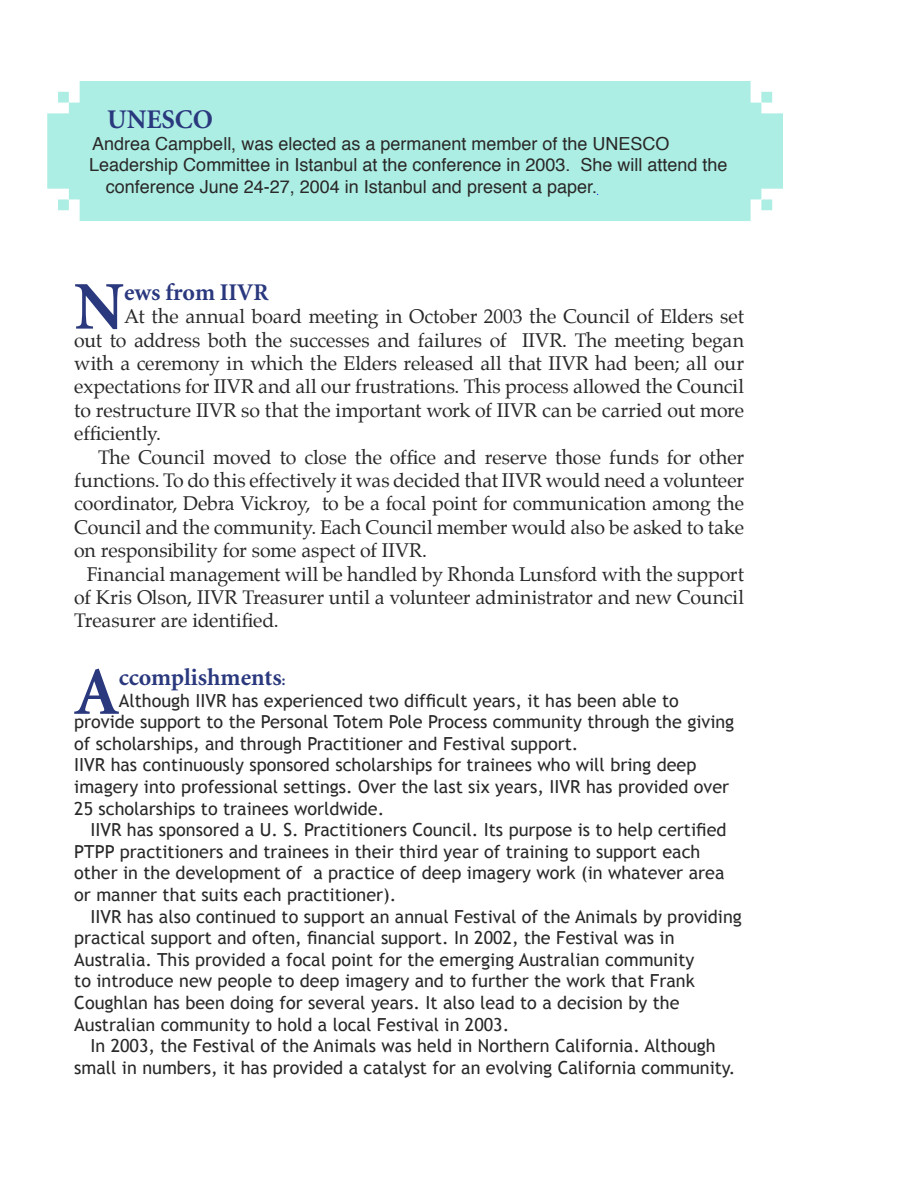
<style>
.page{position:relative;width:918px;height:1188px;background:#fff}
.page>*{position:absolute;margin:0;border:0;box-sizing:border-box;transform-origin:0 0}
.t1{font:700 68.25px "Minion";color:#2a387e}
.t2{font:700 27px "Minion";color:#2a387e}
.t3{font:700 24px "Minion";color:#2a387e}
.t4{font:19.5px/23.4px "Palatino";letter-spacing:-.005em;color:#2a2828;text-align:justify}
.t5{font:18px/21.6px "Trebuchet MS";color:#2a2828}
.t6{font:18px "Helvetica";color:#2a2828}
.s1{font-size:15px}
</style>
<div class="page">
<div style="left:47px;top:81px;width:736px;height:140px;background:#aceee3"></div>
<h2 class="t2" style="left:107px;top:106px;width:107px">UNESCO</h2>
<p class="t6" style="left:92px;top:131px;width:579px">Andrea Campbell, was elected as a permanent member of the UNESCO</p>
<p class="t6" style="left:89px;top:153px;width:640px">Leadership Committee in Istanbul at the conference in 2003. She will attend the</p>
<p class="t6" style="left:106px;top:175px;width:493px">conference June 24-27, 2004 in Istanbul and present a paper.</p>
<h1 class="t1" style="left:74px;top:272px;width:51px">N</h1>
<h3 class="t3" style="left:124px;top:280px;width:146px">ews from IIVR</h3>
<p class="t4" style="left:74px;top:307px;width:672px;text-indent:50px">At the annual board meeting in October 2003 the Council of Elders set out to address both the successes and failures of IIVR. The meeting began with a ceremony in which the Elders released all that IIVR had been; all our expectations for IIVR and all our frustrations. This process allowed the Council to restructure IIVR so that the important work of IIVR can be carried out more efficiently.</p>
<p class="t4" style="left:74px;top:447px;width:671px;text-indent:24px">The Council moved to close the office and reserve those funds for other functions. To do this effectively it was decided that IIVR would need a volunteer coordinator, Debra Vickroy, to be a focal point for communication among the Council and the community. Each Council member would also be asked to take on responsibility for some aspect of IIVR.</p>
<p class="t4" style="left:74px;top:564px;width:671px;text-indent:13px">Financial management will be handled by Rhonda Lunsford with the support of Kris Olson, IIVR Treasurer until a volunteer administrator and new Council Treasurer are identified.</p>
<h1 class="t1" style="left:74px;top:657px;width:46px">A</h1>
<h3 class="t3" style="left:119px;top:665px;width:168px">ccomplishments<span class="s1">:</span></h3>
<p class="t5" style="left:74px;top:690px;width:662px;text-indent:45px">Although IIVR has experienced two difficult years, it has been able to provide support to the Personal Totem Pole Process community through the giving of scholarships, and through Practitioner and Festival support.<br>IIVR has continuously sponsored scholarships for trainees who will bring deep imagery into professional settings. Over the last six years, IIVR has provided over 25 scholarships to trainees worldwide.</p>
<p class="t5" style="left:74px;top:819px;width:654px;text-indent:16px">IIVR has sponsored a U. S. Practitioners Council. Its purpose is to help certified PTPP practitioners and trainees in their third year of training to support each other in the development of a practice of deep imagery work (in whatever area or manner that suits each practitioner).</p>
<p class="t5" style="left:74px;top:906px;width:669px;text-indent:16px">IIVR has also continued to support an annual Festival of the Animals by providing practical support and often, financial support. In 2002, the Festival was in Australia. This provided a focal point for the emerging Australian community<br>to introduce new people to deep imagery and to further the work that Frank Coughlan has been doing for several years. It also lead to a decision by the Australian community to hold a local Festival in 2003.</p>
<p class="t5" style="left:74px;top:1035px;width:663px;text-align:center">In 2003, the Festival of the Animals was held in Northern California. Although small in numbers, it has provided a catalyst for an evolving California community.</p>
</div>
